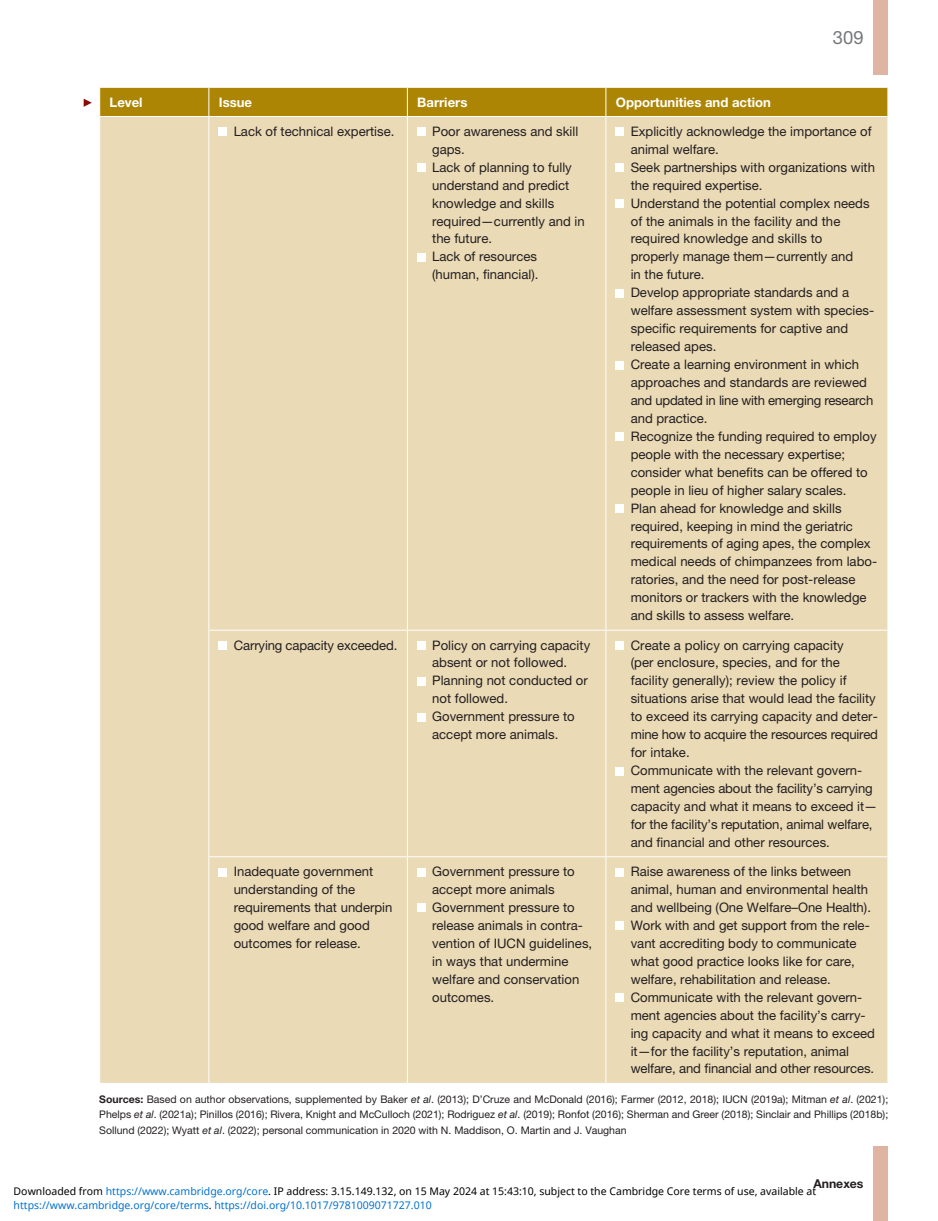
<style>
.page{position:relative;width:938px;height:1221px;background:#fff}
.page>*{position:absolute;margin:0;border:0;box-sizing:border-box;transform-origin:0 0}
.t1{font:18.38px "Helvetica Neue LT Pro";color:#76787b}
.t2{font:13.12px/17.8px "Helvetica Neue LT Pro";color:#231f20}
.t3{font:700 13.12px "Helvetica Neue LT Pro";color:#fff}
.t4{font:700 12.25px "Helvetica Neue LT Pro";color:#231f20}
.t5{font:10.5px/15.8px "Helvetica Neue LT Pro";color:#231f20;text-align:justify}
.t6{font:10.5px "Noto Sans";color:#000}
.t7{font:10.5px "Noto Sans";color:#0172cf}
.s1{font-weight:700}
.s2{font-style:italic}
.s3{color:#0172cf}
.s4{color:#000}
</style>
<div class="page">
<div style="left:873px;top:0;width:15px;height:74px;background:#dfb4a2"></div>
<div style="left:873px;top:1146px;width:15px;height:74px;background:#dfb4a2"></div>
<div style="left:100px;top:117px;width:787px;height:965px;background:#eadab6"></div>
<div style="left:99px;top:87px;width:789px;height:29px;background:#ad8504"></div>
<hr style="left:208px;top:117px;width:1px;height:512px;background:#fff">
<hr style="left:407px;top:117px;width:1px;height:512px;background:#fff">
<hr style="left:605px;top:117px;width:1px;height:512px;background:#fff">
<hr style="left:208px;top:629px;width:199px;height:1px;background:#fff">
<hr style="left:208px;top:630px;width:1px;height:226px;background:#fff">
<hr style="left:407px;top:629px;width:199px;height:1px;background:#fff">
<hr style="left:407px;top:630px;width:1px;height:226px;background:#fff">
<hr style="left:606px;top:629px;width:282px;height:1px;background:#fff">
<hr style="left:605px;top:630px;width:1px;height:226px;background:#fff">
<hr style="left:208px;top:856px;width:199px;height:1px;background:#fff">
<hr style="left:208px;top:857px;width:1px;height:225px;background:#fff">
<hr style="left:407px;top:856px;width:199px;height:1px;background:#fff">
<hr style="left:407px;top:857px;width:1px;height:225px;background:#fff">
<hr style="left:606px;top:856px;width:282px;height:1px;background:#fff">
<hr style="left:605px;top:857px;width:1px;height:225px;background:#fff">
<div style="left:219px;top:128px;width:8px;height:8px;background:#fff"></div>
<div style="left:417px;top:128px;width:8px;height:8px;background:#fff"></div>
<div style="left:417px;top:163px;width:8px;height:9px;background:#fff"></div>
<div style="left:417px;top:253px;width:8px;height:8px;background:#fff"></div>
<div style="left:616px;top:128px;width:8px;height:8px;background:#fff"></div>
<div style="left:616px;top:163px;width:8px;height:9px;background:#fff"></div>
<div style="left:616px;top:199px;width:8px;height:8px;background:#fff"></div>
<div style="left:616px;top:289px;width:8px;height:8px;background:#fff"></div>
<div style="left:616px;top:361px;width:8px;height:8px;background:#fff"></div>
<div style="left:616px;top:432px;width:8px;height:9px;background:#fff"></div>
<div style="left:616px;top:504px;width:8px;height:8px;background:#fff"></div>
<div style="left:219px;top:641px;width:8px;height:8px;background:#fff"></div>
<div style="left:417px;top:641px;width:8px;height:8px;background:#fff"></div>
<div style="left:417px;top:677px;width:8px;height:8px;background:#fff"></div>
<div style="left:417px;top:713px;width:8px;height:8px;background:#fff"></div>
<div style="left:616px;top:641px;width:8px;height:8px;background:#fff"></div>
<div style="left:616px;top:767px;width:8px;height:8px;background:#fff"></div>
<div style="left:219px;top:867px;width:8px;height:9px;background:#fff"></div>
<div style="left:417px;top:867px;width:8px;height:9px;background:#fff"></div>
<div style="left:417px;top:903px;width:8px;height:8px;background:#fff"></div>
<div style="left:616px;top:867px;width:8px;height:9px;background:#fff"></div>
<div style="left:616px;top:921px;width:8px;height:8px;background:#fff"></div>
<div style="left:616px;top:993px;width:8px;height:8px;background:#fff"></div>
<svg style="left:83px;top:98px;width:9px;height:9px"></svg>
<h1 class="t1" style="left:833px;top:26px;width:32px">309</h1>
<p class="t3" style="left:110px;top:94px;width:35px">Level</p>
<p class="t3" style="left:219px;top:94px;width:35px">Issue</p>
<p class="t3" style="left:417px;top:94px;width:52px">Barriers</p>
<p class="t3" style="left:616px;top:94px;width:157px">Opportunities and action</p>
<p class="t2" style="left:234px;top:122px;width:162px">Lack of technical expertise.</p>
<p class="t2" style="left:432px;top:122px;width:154px">Poor awareness and skill gaps.<br>Lack of planning to fully understand and predict knowledge and skills required—currently and in the future.<br>Lack of resources (human, financial).</p>
<p class="t2" style="left:630px;top:122px;width:248px">Explicitly acknowledge the importance of animal welfare.<br>Seek partnerships with organizations with the required expertise.<br>Understand the potential complex needs of the animals in the facility and the required knowledge and skills to<br>properly manage them—currently and<br>in the future.<br>Develop appropriate standards and a welfare assessment system with species&shy;specific requirements for captive and released apes.<br>Create a learning environment in which approaches and standards are reviewed and updated in line with emerging research and practice.<br>Recognize the funding required to employ people with the necessary expertise; consider what benefits can be offered to people in lieu of higher salary scales.<br>Plan ahead for knowledge and skills required, keeping in mind the geriatric requirements of aging apes, the complex medical needs of chimpanzees from labo&shy;ratories, and the need for post-release monitors or trackers with the knowledge and skills to assess welfare.</p>
<p class="t2" style="left:234px;top:635px;width:165px">Carrying capacity exceeded.</p>
<p class="t2" style="left:432px;top:635px;width:159px">Policy on carrying capacity absent or not followed.<br>Planning not conducted or not followed.<br>Government pressure to accept more animals.</p>
<p class="t2" style="left:630px;top:635px;width:249px">Create a policy on carrying capacity<br>(per enclosure, species, and for the facility generally); review the policy if situations arise that would lead the facility to exceed its carrying capacity and deter&shy;mine how to acquire the resources required for intake.<br>Communicate with the relevant govern&shy;ment agencies about the facility’s carrying capacity and what it means to exceed it— for the facility’s reputation, animal welfare, and financial and other resources.</p>
<p class="t2" style="left:234px;top:862px;width:160px">Inadequate government understanding of the requirements that underpin good welfare and good outcomes for release.</p>
<p class="t2" style="left:432px;top:862px;width:161px">Government pressure to accept more animals<br>Government pressure to release animals in contra&shy;vention of IUCN guidelines, in ways that undermine welfare and conservation outcomes.</p>
<p class="t2" style="left:630px;top:862px;width:246px">Raise awareness of the links between animal, human and environmental health and wellbeing (One Welfare–One Health).<br>Work with and get support from the rele&shy;vant accrediting body to communicate what good practice looks like for care, welfare, rehabilitation and release.<br>Communicate with the relevant govern&shy;ment agencies about the facility’s carry&shy;ing capacity and what it means to exceed it—for the facility’s reputation, animal welfare, and financial and other resources.</p>
<p class="t5" style="left:99px;top:1090px;width:790px"><span class="s1">Sources:</span> Based on author observations, supplemented by Baker <span class="s2">et al</span>. (2013); D’Cruze and McDonald (2016); Farmer (2012, 2018); IUCN (2019a); Mitman <span class="s2">et al</span>. (2021); Phelps <span class="s2">et al</span>. (2021a); Pinillos (2016); Rivera, Knight and McCulloch (2021); Rodriguez <span class="s2">et al</span>. (2019); Ronfot (2016); Sherman and Greer (2018); Sinclair and Phillips (2018b); Sollund (2022); Wyatt <span class="s2">et al</span>. (2022); personal communication in 2020 with N. Maddison, O. Martin and J. Vaughan</p>
<p class="t4" style="left:813px;top:1176px;width:52px">Annexes</p>
<p class="t6" style="left:14px;top:1183px;width:804px">Downloaded from <span class="s3">https://www.cambridge.org/core</span>. IP address: 3.15.149.132, on 15 May 2024 at 15:43:10, subject to the Cambridge Core terms of use, available at</p>
<p class="t7" style="left:14px;top:1197px;width:419px">https://www.cambridge.org/core/terms<span class="s4">.</span> https://doi.org/10.1017/9781009071727.010</p>
</div>
